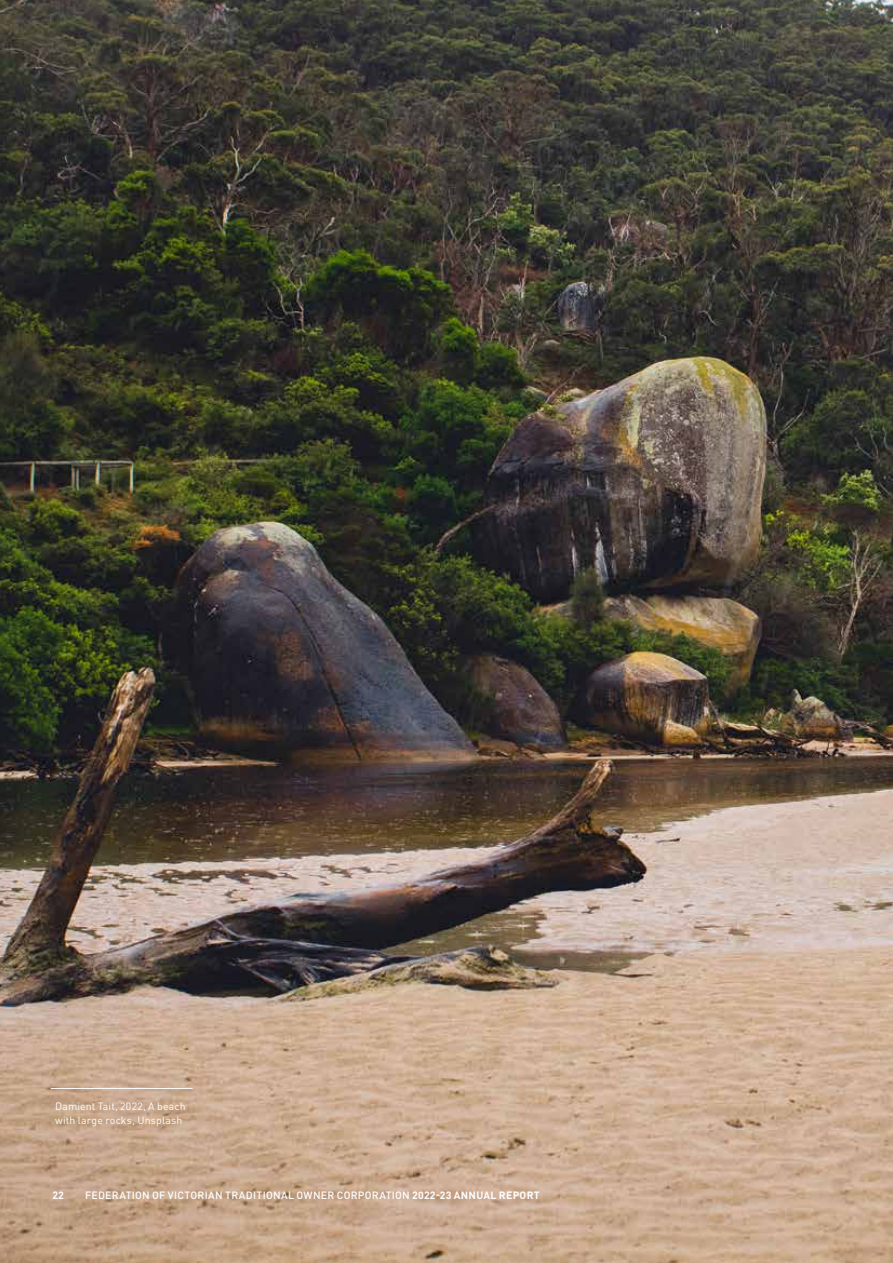
<style>
.page{position:relative;width:893px;height:1263px;background:#fff}
.page>*{position:absolute;margin:0;border:0;box-sizing:border-box;transform-origin:0 0}
.t1{font:500 10.5px "DINOT";letter-spacing:.025em;color:#fff}
.t2{font:10.5px/13.5px "DINOT";letter-spacing:.015em;color:#fff}
.t3{font:700 10.5px "DINOT";color:#fff}
.s1{font-weight:700}
</style>
<div class="page">
<img style="left:0;top:0;width:893px;height:1263px">
<hr style="left:51px;top:1088px;width:142px;height:1px;background:#fff">
<p class="t2" style="left:55px;top:1099px;width:132px">Damient Tait, 2022, A beach with large rocks, Unsplash</p>
<p class="t3" style="left:52px;top:1188px;width:13px">22</p>
<p class="t1" style="left:85px;top:1188px;width:456px">FEDERATION OF VICTORIAN TRADITIONAL OWNER CORPORATION <span class="s1">2022-23 ANNUAL REPORT</span></p>
</div>
